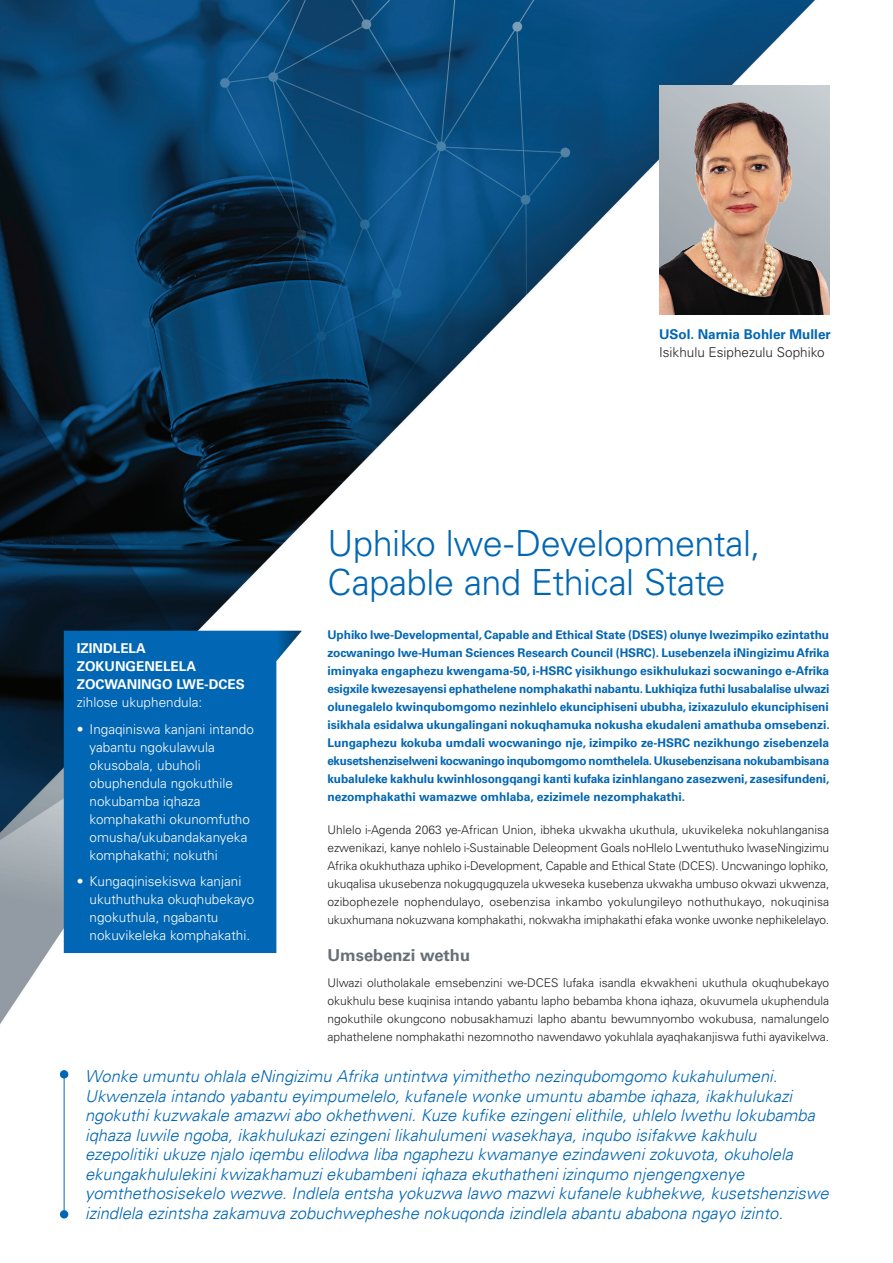
<style>
.page{position:relative;width:893px;height:1263px;background:#fff}
.page>*{position:absolute;margin:0;border:0;box-sizing:border-box;transform-origin:0 0}
.t1{font:300 36px/39px "Univers LT Std";letter-spacing:-.015em;color:#0166b3}
.quote{font:italic 300 16.5px/19.5px "Univers";color:#0166b3}
.t2{font:700 16.5px "Univers LT Std";color:#666f76}
.t1-2{font:300 13.5px/18px "Univers LT Std";color:#fff}
.t1-3{font:700 13.5px/18px "Univers LT Std";color:#fff}
.t1-4{font:300 13.5px "Univers LT Std";color:#231f20}
.t1_no_space{font:700 13.5px "Univers LT Std";color:#0166b3}
.t1-5{font:300 12px/18px "Univers LT Std";letter-spacing:-.01em;color:#231f20;text-align:justify}
.intro_paragraph{font:700 12px/18px "Univers LT Std";color:#0166b3;text-align:justify}
.s1{font-weight:300}
</style>
<div class="page">
<img style="left:0;top:0;width:830px;height:1219px">
<svg style="left:64px;top:631px;width:238px;height:322px;background:#1b75ba"></svg>
<hr style="left:64px;top:1074px;width:1px;height:140px;background:#0166b3">
<div style="left:60px;top:1070px;width:8px;height:8px;background:#0166b3;border-radius:50%"></div>
<div style="left:60px;top:1210px;width:8px;height:8px;background:#0166b3;border-radius:50%"></div>
<img style="left:659px;top:85px;width:170px;height:230px">
<p class="t1_no_space" style="left:659px;top:327px;width:173px">USol. Narnia Bohler Muller</p>
<p class="t1-4" style="left:659px;top:345px;width:167px">Isikhulu Esiphezulu Sophiko</p>
<p class="t1" style="left:327px;top:523px;width:434px">Uphiko lwe-Developmental,<br>Capable and Ethical State</p>
<p class="intro_paragraph" style="left:327px;top:626px;width:504px">Uphiko lwe-Developmental, Capable and Ethical State (DSES) olunye lwezimpiko ezintathu zocwaningo lwe-Human Sciences Research Council (HSRC). Lusebenzela iNingizimu Afrika iminyaka engaphezu kwengama-50, i-HSRC yisikhungo esikhulukazi socwaningo e-Afrika esigxile kwezesayensi ephathelene nomphakathi nabantu. Lukhiqiza futhi lusabalalise ulwazi olunegalelo kwinqubomgomo nezinhlelo ekunciphiseni ububha, izixazululo ekunciphiseni isikhala esidalwa ukungalingani nokuqhamuka nokusha ekudaleni amathuba omsebenzi.<br>Lungaphezu kokuba umdali wocwaningo nje, izimpiko ze-HSRC nezikhungo zisebenzela ekusetshenziselweni kocwaningo inqubomgomo nomthelela. Ukusebenzisana nokubambisana kubaluleke kakhulu kwinhlosongqangi kanti kufaka izinhlangano zasezweni, zasesifundeni, nezomphakathi wamazwe omhlaba, ezizimele nezomphakathi.</p>
<p class="t1-3" style="left:77px;top:639px;width:169px">IZINDLELA<br>ZOKUNGENELELA<br>ZOCWANINGO LWE-DCES <span class="s1">zihlose ukuphendula:</span></p>
<p class="t1-2" style="left:90px;top:720px;width:166px;text-indent:-13px">• Ingaqiniswa kanjani intando yabantu ngokulawula okusobala, ubuholi obuphendula ngokuthile nokubamba iqhaza komphakathi okunomfutho omusha/ukubandakanyeka komphakathi; nokuthi</p>
<p class="t1-2" style="left:90px;top:872px;width:166px;text-indent:-13px">• Kungaqinisekiswa kanjani ukuthuthuka okuqhubekayo ngokuthula, ngabantu nokuvikeleka komphakathi.</p>
<p class="t1-5" style="left:327px;top:821px;width:503px">Uhlelo i-Agenda 2063 ye-African Union, ibheka ukwakha ukuthula, ukuvikeleka nokuhlanganisa ezwenikazi, kanye nohlelo i-Sustainable Deleopment Goals noHlelo Lwentuthuko lwaseNingizimu Afrika okukhuthaza uphiko i-Development, Capable and Ethical State (DCES). Uncwaningo lophiko, ukuqalisa ukusebenza nokugqugquzela ukweseka kusebenza ukwakha umbuso okwazi ukwenza, ozibophezele nophendulayo, osebenzisa inkambo yokulungileyo nothuthukayo, nokuqinisa ukuxhumana nokuzwana komphakathi, nokwakha imiphakathi efaka wonke uwonke nephikelelayo.</p>
<p class="t2" style="left:327px;top:945px;width:144px">Umsebenzi wethu</p>
<p class="t1-5" style="left:327px;top:974px;width:503px">Ulwazi olutholakale emsebenzini we-DCES lufaka isandla ekwakheni ukuthula okuqhubekayo okukhulu bese kuqinisa intando yabantu lapho bebamba khona iqhaza, okuvumela ukuphendula ngokuthile okungcono nobusakhamuzi lapho abantu bewumnyombo wokubusa, namalungelo aphathelene nomphakathi nezomnotho nawendawo yokuhlala ayaqhakanjiswa futhi ayavikelwa.</p>
<p class="quote" style="left:85px;top:1066px;width:745px">Wonke umuntu ohlala eNingizimu Afrika untintwa yimithetho nezinqubomgomo kukahulumeni.<br>Ukwenzela intando yabantu eyimpumelelo, kufanele wonke umuntu abambe iqhaza, ikakhulukazi ngokuthi kuzwakale amazwi abo okhethweni. Kuze kufike ezingeni elithile, uhlelo lwethu lokubamba iqhaza luwile ngoba, ikakhulukazi ezingeni likahulumeni wasekhaya, inqubo isifakwe kakhulu ezepolitiki ukuze njalo iqembu elilodwa liba ngaphezu kwamanye ezindaweni zokuvota, okuholela ekungakhululekini kwizakhamuzi ekubambeni iqhaza ekuthatheni izinqumo njengengxenye yomthethosisekelo wezwe. Indlela entsha yokuzwa lawo mazwi kufanele kubhekwe, kusetshenziswe izindlela ezintsha zakamuva zobuchwepheshe nokuqonda izindlela abantu ababona ngayo izinto.</p>
</div>
